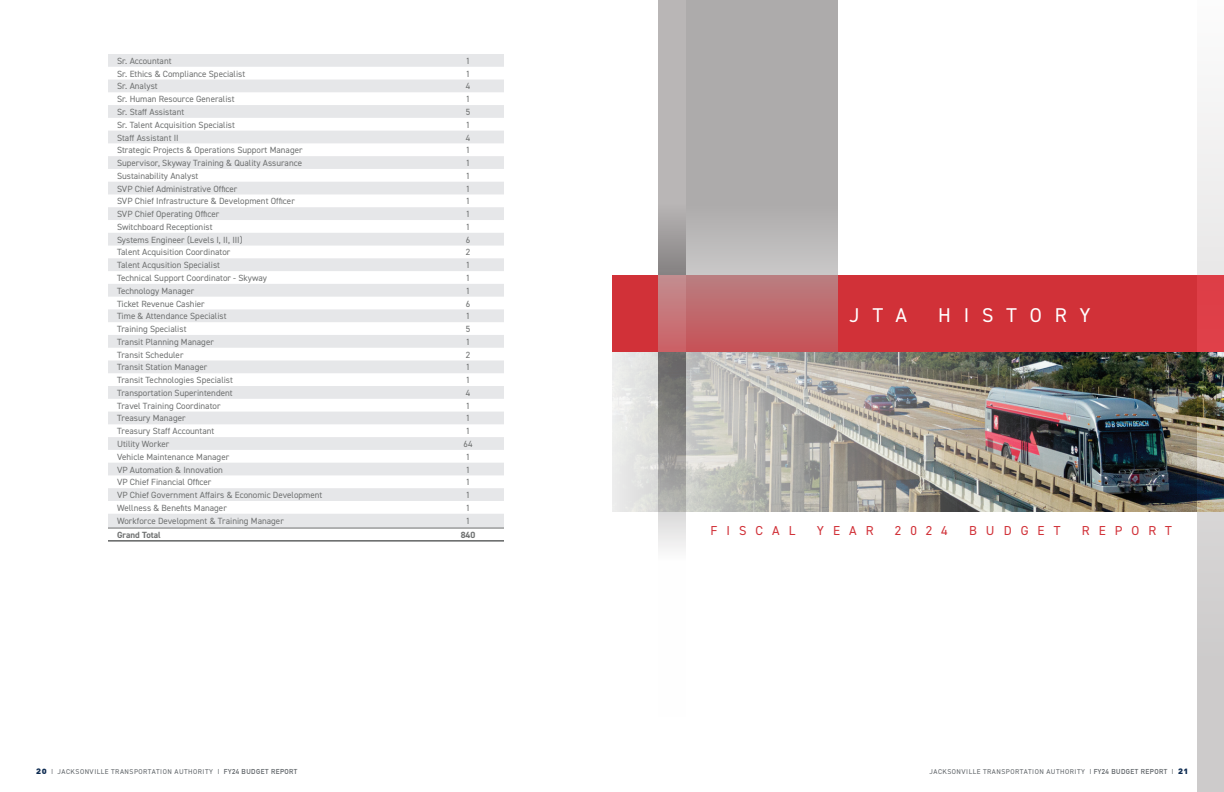
<style>
.page{position:relative;width:1224px;height:792px;background:#fff}
.page>*{position:absolute;margin:0;border:0;box-sizing:border-box;transform-origin:0 0}
.t1{font:20px "DIN2014";letter-spacing:.65em;color:#fff}
.t2{font:13px "DIN2014";letter-spacing:.7em;color:#d13138}
.t3{font:9px "DIN2014";color:#6f7171}
.t4{font:700 9px "DIN2014";color:#6f7171}
.t5{font:7px "DIN2014";letter-spacing:.07em;color:#5e6367}
.s1{font-family:"DIN Alternate";font-weight:900;font-size:9px;color:#0d2b51}
.s2{font-family:"DIN Alternate";font-weight:700}
</style>
<div class="page">
<svg style="left:108px;top:54px;width:396px;height:474px;fill:#ececee"></svg>
<hr style="left:108px;top:540px;width:324px;height:1px;background:#6f7171">
<hr style="left:108px;top:541px;width:324px;height:1px;background:#6f7171">
<hr style="left:432px;top:540px;width:72px;height:1px;background:#6f7171">
<hr style="left:432px;top:541px;width:72px;height:1px;background:#6f7171">
<hr style="left:108px;top:528px;width:324px;height:1px;background:#6f7171">
<hr style="left:432px;top:528px;width:72px;height:1px;background:#6f7171">
<div style="left:612px;top:276px;width:612px;height:76px;background:#d13138"></div>
<svg style="left:685px;top:0;width:152px;height:352px;fill:#adabab"></svg>
<img style="left:612px;top:352px;width:585px;height:160px">
<svg style="left:658px;top:0;width:27px;height:549px"></svg>
<svg style="left:1197px;top:102px;width:27px;height:690px"></svg>
<p class="t3" style="left:117px;top:55px;width:56px">Sr. Accountant</p>
<p class="t3" style="left:466px;top:55px;width:6px">1</p>
<p class="t3" style="left:117px;top:68px;width:130px">Sr. Ethics &amp; Compliance Specialist</p>
<p class="t3" style="left:466px;top:68px;width:6px">1</p>
<p class="t3" style="left:117px;top:81px;width:42px">Sr. Analyst</p>
<p class="t3" style="left:466px;top:81px;width:6px">4</p>
<p class="t3" style="left:117px;top:93px;width:119px">Sr. Human Resource Generalist</p>
<p class="t3" style="left:466px;top:93px;width:6px">1</p>
<p class="t3" style="left:117px;top:106px;width:69px">Sr. Staff Assistant</p>
<p class="t3" style="left:466px;top:106px;width:6px">5</p>
<p class="t3" style="left:117px;top:119px;width:119px">Sr. Talent Acquisition Specialist</p>
<p class="t3" style="left:466px;top:119px;width:6px">1</p>
<p class="t3" style="left:117px;top:132px;width:63px">Staff Assistant II</p>
<p class="t3" style="left:466px;top:132px;width:6px">4</p>
<p class="t3" style="left:117px;top:145px;width:187px">Strategic Projects &amp; Operations Support Manager</p>
<p class="t3" style="left:466px;top:145px;width:6px">1</p>
<p class="t3" style="left:117px;top:157px;width:187px">Supervisor, Skyway Training &amp; Quality Assurance</p>
<p class="t3" style="left:466px;top:157px;width:6px">1</p>
<p class="t3" style="left:117px;top:170px;width:83px">Sustainability Analyst</p>
<p class="t3" style="left:466px;top:170px;width:6px">1</p>
<p class="t3" style="left:117px;top:183px;width:122px">SVP Chief Administrative Officer</p>
<p class="t3" style="left:466px;top:183px;width:6px">1</p>
<p class="t3" style="left:117px;top:196px;width:179px">SVP Chief Infrastructure &amp; Development Officer</p>
<p class="t3" style="left:466px;top:196px;width:6px">1</p>
<p class="t3" style="left:117px;top:208px;width:104px">SVP Chief Operating Officer</p>
<p class="t3" style="left:466px;top:208px;width:6px">1</p>
<p class="t3" style="left:117px;top:221px;width:97px">Switchboard Receptionist</p>
<p class="t3" style="left:466px;top:221px;width:6px">1</p>
<p class="t3" style="left:117px;top:234px;width:127px">Systems Engineer (Levels I, II, III)</p>
<p class="t3" style="left:466px;top:234px;width:6px">6</p>
<p class="t3" style="left:117px;top:247px;width:115px">Talent Acquisition Coordinator</p>
<p class="t3" style="left:466px;top:247px;width:6px">2</p>
<p class="t3" style="left:117px;top:260px;width:105px">Talent Acqusition Specialist</p>
<p class="t3" style="left:466px;top:260px;width:6px">1</p>
<p class="t3" style="left:117px;top:272px;width:152px">Technical Support Coordinator - Skyway</p>
<p class="t3" style="left:466px;top:272px;width:6px">1</p>
<p class="t3" style="left:117px;top:285px;width:79px">Technology Manager</p>
<p class="t3" style="left:466px;top:285px;width:6px">1</p>
<p class="t3" style="left:117px;top:298px;width:89px">Ticket Revenue Cashier</p>
<p class="t3" style="left:466px;top:298px;width:6px">6</p>
<p class="t3" style="left:117px;top:311px;width:111px">Time &amp; Attendance Specialist</p>
<p class="t3" style="left:466px;top:311px;width:6px">1</p>
<p class="t3" style="left:117px;top:323px;width:71px">Training Specialist</p>
<p class="t3" style="left:466px;top:323px;width:6px">5</p>
<p class="t3" style="left:117px;top:336px;width:98px">Transit Planning Manager</p>
<p class="t3" style="left:466px;top:336px;width:6px">1</p>
<p class="t3" style="left:117px;top:349px;width:68px">Transit Scheduler</p>
<p class="t3" style="left:466px;top:349px;width:6px">2</p>
<p class="t3" style="left:117px;top:362px;width:92px">Transit Station Manager</p>
<p class="t3" style="left:466px;top:362px;width:6px">1</p>
<p class="t3" style="left:117px;top:374px;width:118px">Transit Technologies Specialist</p>
<p class="t3" style="left:466px;top:374px;width:6px">1</p>
<p class="t3" style="left:117px;top:387px;width:117px">Transportation Superintendent</p>
<p class="t3" style="left:466px;top:387px;width:6px">4</p>
<p class="t3" style="left:117px;top:400px;width:105px">Travel Training Coordinator</p>
<p class="t3" style="left:466px;top:400px;width:6px">1</p>
<p class="t3" style="left:117px;top:413px;width:70px">Treasury Manager</p>
<p class="t3" style="left:466px;top:413px;width:6px">1</p>
<p class="t3" style="left:117px;top:426px;width:99px">Treasury Staff Accountant</p>
<p class="t3" style="left:466px;top:426px;width:6px">1</p>
<p class="t3" style="left:117px;top:438px;width:54px">Utility Worker</p>
<p class="t3" style="left:464px;top:438px;width:10px">64</p>
<p class="t3" style="left:117px;top:451px;width:114px">Vehicle Maintenance Manager</p>
<p class="t3" style="left:466px;top:451px;width:6px">1</p>
<p class="t3" style="left:117px;top:464px;width:107px">VP Automation &amp; Innovation</p>
<p class="t3" style="left:466px;top:464px;width:6px">1</p>
<p class="t3" style="left:117px;top:477px;width:96px">VP Chief Financial Officer</p>
<p class="t3" style="left:466px;top:477px;width:6px">1</p>
<p class="t3" style="left:117px;top:489px;width:207px">VP Chief Government Affairs &amp; Economic Development</p>
<p class="t3" style="left:466px;top:489px;width:6px">1</p>
<p class="t3" style="left:117px;top:502px;width:111px">Wellness &amp; Benefits Manager</p>
<p class="t3" style="left:466px;top:502px;width:6px">1</p>
<p class="t3" style="left:117px;top:516px;width:168px">Workforce Development &amp; Training Manager</p>
<p class="t3" style="left:466px;top:516px;width:6px">1</p>
<p class="t4" style="left:117px;top:529px;width:45px">Grand Total</p>
<p class="t4" style="left:461px;top:529px;width:16px">840</p>
<h1 class="t1" style="left:850px;top:302px;width:59px">JTA</h1>
<h1 class="t1" style="left:938px;top:302px;width:154px">HISTORY</h1>
<h2 class="t2" style="left:710px;top:523px;width:86px">FISCAL</h2>
<h2 class="t2" style="left:817px;top:523px;width:58px">YEAR</h2>
<h2 class="t2" style="left:895px;top:523px;width:54px">2024</h2>
<h2 class="t2" style="left:969px;top:523px;width:93px">BUDGET</h2>
<h2 class="t2" style="left:1082px;top:523px;width:92px">REPORT</h2>
<p class="t5" style="left:36px;top:767px;width:263px"><span class="s1">20</span> <span class="s2">|</span> JACKSONVILLE TRANSPORTATION AUTHORITY <span class="s2">| FY24 BUDGET REPORT</span></p>
<p class="t5" style="left:930px;top:767px;width:260px">JACKSONVILLE TRANSPORTATION AUTHORITY <span class="s2">| FY24 BUDGET REPORT |</span> <span class="s1">21</span></p>
</div>
